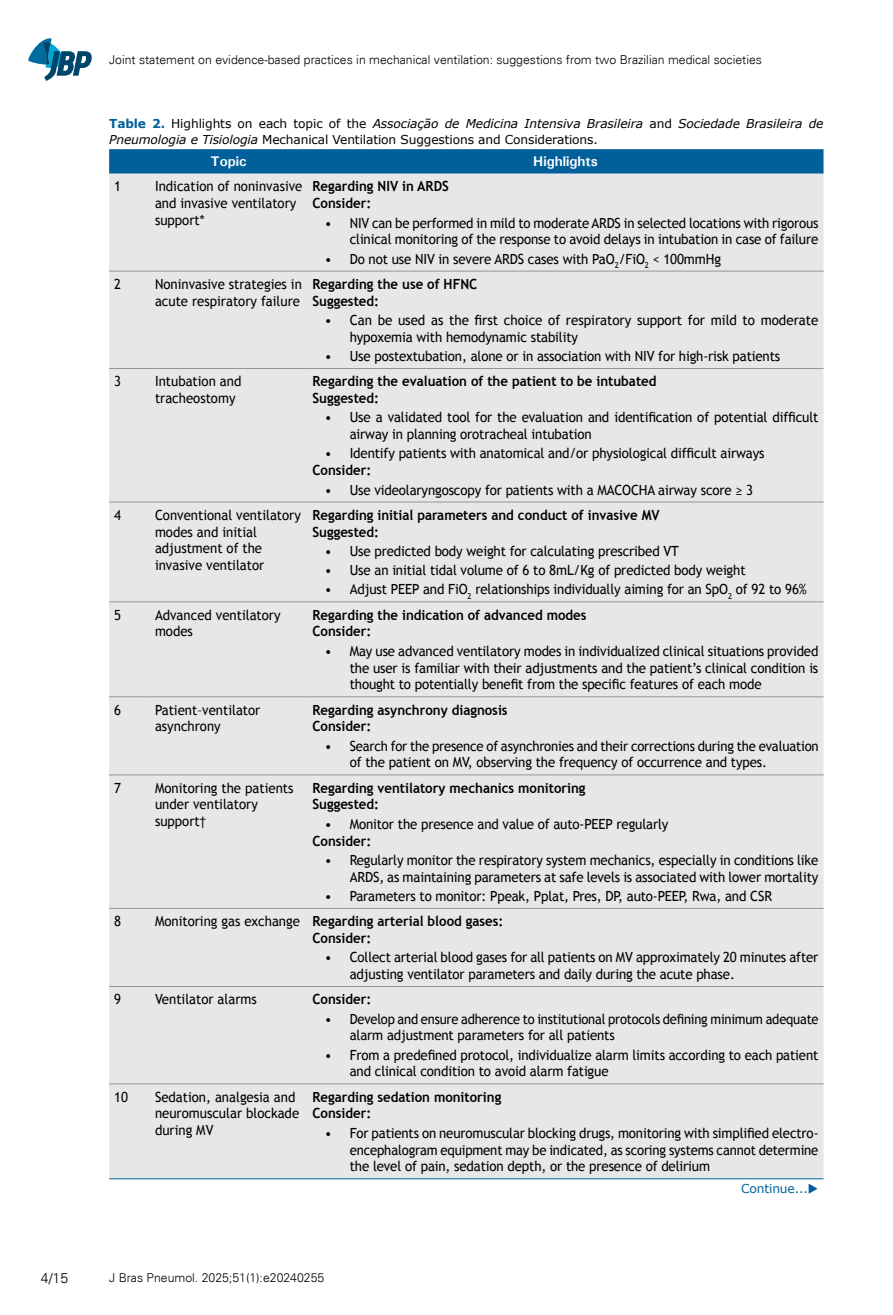
<style>
.page{position:relative;width:893px;height:1315px;background:#fff}
.page>*{position:absolute;margin:0;border:0;box-sizing:border-box;transform-origin:0 0}
.t1{font:14px/16.8px "Trebuchet MS";letter-spacing:-.01em;color:#000;scale:.95 1}
.t2{font:700 14px/16.8px "Trebuchet MS";color:#000;scale:.94 1}
.t3{font:14px/16.8px "Trebuchet MS";letter-spacing:-.01em;color:#000;scale:.94 1}
.t4{font:700 14px "Univers";color:#fff}
.t5{font:300 14px "Univers";color:#000}
.t6{font:italic 12.25px/15.8px "Verdana";letter-spacing:-.01em;color:#000}
.t7{font:300 12.25px "Univers";color:#000}
.t8{font:12.25px "Verdana";letter-spacing:-.01em;color:#01609a}
.s1{font-weight:700;font-style:normal;color:#01609a}
.s2{font-style:normal}
.s3{font-weight:400}
</style>
<div class="page">
<svg style="left:28px;top:38px;width:64px;height:43px"></svg>
<svg style="left:109px;top:149px;width:714px;height:25px;background:#07639c"></svg>
<div style="left:109px;top:174px;width:714px;height:1004px;background:#e6e7e8"></div>
<hr style="left:109px;top:271px;width:41px;height:1px;background:#939598">
<hr style="left:150px;top:271px;width:158px;height:1px;background:#939598">
<hr style="left:308px;top:271px;width:515px;height:1px;background:#939598">
<hr style="left:109px;top:368px;width:41px;height:1px;background:#939598">
<hr style="left:150px;top:368px;width:158px;height:1px;background:#939598">
<hr style="left:308px;top:368px;width:515px;height:1px;background:#939598">
<hr style="left:109px;top:501px;width:41px;height:1px;background:#939598">
<hr style="left:150px;top:501px;width:158px;height:1px;background:#939598">
<hr style="left:308px;top:501px;width:515px;height:1px;background:#939598">
<hr style="left:109px;top:601px;width:41px;height:1px;background:#939598">
<hr style="left:150px;top:601px;width:158px;height:1px;background:#939598">
<hr style="left:308px;top:601px;width:515px;height:1px;background:#939598">
<hr style="left:109px;top:696px;width:41px;height:1px;background:#939598">
<hr style="left:150px;top:696px;width:158px;height:1px;background:#939598">
<hr style="left:308px;top:696px;width:515px;height:1px;background:#939598">
<hr style="left:109px;top:774px;width:41px;height:1px;background:#939598">
<hr style="left:150px;top:774px;width:158px;height:1px;background:#939598">
<hr style="left:308px;top:774px;width:515px;height:1px;background:#939598">
<hr style="left:109px;top:908px;width:41px;height:1px;background:#939598">
<hr style="left:150px;top:908px;width:158px;height:1px;background:#939598">
<hr style="left:308px;top:908px;width:515px;height:1px;background:#939598">
<hr style="left:109px;top:986px;width:41px;height:1px;background:#939598">
<hr style="left:150px;top:986px;width:158px;height:1px;background:#939598">
<hr style="left:308px;top:986px;width:515px;height:1px;background:#939598">
<hr style="left:109px;top:1083px;width:41px;height:1px;background:#939598">
<hr style="left:150px;top:1083px;width:158px;height:1px;background:#939598">
<hr style="left:308px;top:1083px;width:515px;height:1px;background:#939598">
<hr style="left:109px;top:1178px;width:41px;height:1px;background:#01609a">
<hr style="left:150px;top:1178px;width:158px;height:1px;background:#01609a">
<hr style="left:308px;top:1178px;width:515px;height:1px;background:#01609a">
<p class="t7" style="left:109px;top:52px;width:654px">Joint statement on evidence-based practices in mechanical ventilation: suggestions from two Brazilian medical societies</p>
<p class="t6" style="left:109px;top:116px;width:716px"><span class="s1">Table 2.</span> <span class="s2">Highlights on each topic of the</span> Associação de Medicina Intensiva Brasileira <span class="s2">and</span> Sociedade Brasileira de<br>Pneumologia e Tisiologia <span class="s2">Mechanical Ventilation Suggestions and Considerations.</span></p>
<p class="t4" style="left:211px;top:153px;width:37px">Topic</p>
<p class="t4" style="left:533px;top:153px;width:66px">Highlights</p>
<p class="t3" style="left:114px;top:178px;width:9px">1</p>
<p class="t3" style="left:155px;top:178px;width:158px">Indication of noninvasive and invasive ventilatory support*</p>
<p class="t2" style="left:313px;top:178px;width:147px">Regarding NIV in ARDS<br>Consider:</p>
<p class="t1" style="left:325px;top:214px;width:521px;text-align:right">• NIV can be performed in mild to moderate ARDS in selected locations with rigorous clinical monitoring of the response to avoid delays in intubation in case of failure</p>
<p class="t1" style="left:325px;top:250px;width:418px">• Do not use NIV in severe ARDS cases with PaO<sub>2</sub>/FiO<sub>2</sub> &lt; 100mmHg</p>
<p class="t3" style="left:114px;top:276px;width:9px">2</p>
<p class="t3" style="left:155px;top:276px;width:158px">Noninvasive strategies in acute respiratory failure</p>
<p class="t2" style="left:313px;top:275px;width:177px">Regarding the use of HFNC<br>Suggested:</p>
<p class="t1" style="left:350px;top:312px;width:495px;text-indent:-25px">• Can be used as the first choice of respiratory support for mild to moderate hypoxemia with hemodynamic stability</p>
<p class="t1" style="left:325px;top:348px;width:481px">• Use postextubation, alone or in association with NIV for high-risk patients</p>
<p class="t3" style="left:114px;top:373px;width:9px">3</p>
<p class="t3" style="left:155px;top:373px;width:93px">Intubation and tracheostomy</p>
<p class="t2" style="left:313px;top:373px;width:367px">Regarding the evaluation of the patient to be intubated<br>Suggested:</p>
<p class="t1" style="left:350px;top:409px;width:495px;text-indent:-25px">• Use a validated tool for the evaluation and identification of potential difficult airway in planning orotracheal intubation</p>
<p class="t1" style="left:325px;top:445px;width:464px">• Identify patients with anatomical and/or physiological difficult airways</p>
<p class="t2" style="left:313px;top:462px;width:64px">Consider:</p>
<p class="t1" style="left:325px;top:481px;width:452px">• Use videolaryngoscopy for patients with a MACOCHA airway score ≥ 3</p>
<p class="t3" style="left:114px;top:506px;width:9px">4</p>
<p class="t3" style="left:155px;top:506px;width:157px">Conventional ventilatory modes and initial adjustment of the invasive ventilator</p>
<p class="t2" style="left:313px;top:506px;width:371px">Regarding initial parameters and conduct of invasive MV<br>Suggested:</p>
<p class="t1" style="left:325px;top:543px;width:374px">• Use predicted body weight for calculating prescribed VT</p>
<p class="t1" style="left:325px;top:562px;width:444px">• Use an initial tidal volume of 6 to 8mL/Kg of predicted body weight</p>
<p class="t1" style="left:325px;top:581px;width:509px">• Adjust PEEP and FiO<sub>2</sub> relationships individually aiming for an SpO<sub>2</sub> of 92 to 96%</p>
<p class="t3" style="left:114px;top:606px;width:9px">5</p>
<p class="t3" style="left:155px;top:606px;width:135px">Advanced ventilatory modes</p>
<p class="t2" style="left:313px;top:606px;width:293px">Regarding the indication of advanced modes<br>Consider:</p>
<p class="t1" style="left:350px;top:642px;width:495px;text-align:justify;text-indent:-25px">• May use advanced ventilatory modes in individualized clinical situations provided the user is familiar with their adjustments and the patient’s clinical condition is thought to potentially benefit from the specific features of each mode</p>
<p class="t3" style="left:114px;top:701px;width:9px">6</p>
<p class="t3" style="left:155px;top:701px;width:114px">Patient–ventilator asynchrony</p>
<p class="t2" style="left:313px;top:701px;width:209px">Regarding asynchrony diagnosis<br>Consider:</p>
<p class="t1" style="left:350px;top:737px;width:495px;text-indent:-25px">• Search for the presence of asynchronies and their corrections during the evaluation of the patient on MV, observing the frequency of occurrence and types.</p>
<p class="t3" style="left:114px;top:779px;width:9px">7</p>
<p class="t3" style="left:155px;top:779px;width:149px">Monitoring the patients under ventilatory support†</p>
<p class="t2" style="left:313px;top:779px;width:292px">Regarding ventilatory mechanics monitoring<br>Suggested:</p>
<p class="t1" style="left:325px;top:815px;width:363px">• Monitor the presence and value of auto-PEEP regularly</p>
<p class="t2" style="left:313px;top:832px;width:64px">Consider:</p>
<p class="t1" style="left:325px;top:851px;width:521px;text-align:right">• Regularly monitor the respiratory system mechanics, especially in conditions like<br>ARDS, as maintaining parameters at safe levels is associated with lower mortality</p>
<p class="t1" style="left:325px;top:887px;width:472px">• Parameters to monitor: Ppeak, Pplat, Pres, DP, auto-PEEP, Rwa, and CSR</p>
<p class="t3" style="left:114px;top:913px;width:9px">8</p>
<p class="t2" style="left:313px;top:912px;width:204px;text-indent:-158px"><span class="s3">Monitoring gas exchange</span> Regarding arterial blood gases:<br>Consider:</p>
<p class="t1" style="left:350px;top:949px;width:495px;text-indent:-25px">• Collect arterial blood gases for all patients on MV approximately 20 minutes after adjusting ventilator parameters and daily during the acute phase.</p>
<p class="t3" style="left:114px;top:991px;width:9px">9</p>
<p class="t3" style="left:155px;top:991px;width:110px">Ventilator alarms</p>
<p class="t2" style="left:313px;top:991px;width:64px">Consider:</p>
<p class="t1" style="left:350px;top:1010px;width:495px;text-indent:-25px">• Develop and ensure adherence to institutional protocols defining minimum adequate alarm adjustment parameters for all patients</p>
<p class="t1" style="left:350px;top:1046px;width:495px;text-indent:-25px">• From a predefined protocol, individualize alarm limits according to each patient and clinical condition to avoid alarm fatigue</p>
<p class="t3" style="left:114px;top:1088px;width:16px">10</p>
<p class="t3" style="left:155px;top:1088px;width:155px">Sedation, analgesia and neuromuscular blockade during MV</p>
<p class="t2" style="left:313px;top:1088px;width:202px">Regarding sedation monitoring<br>Consider:</p>
<p class="t1" style="left:350px;top:1124px;width:495px;text-align:justify;text-indent:-25px">• For patients on neuromuscular blocking drugs, monitoring with simplified electro&shy;encephalogram equipment may be indicated, as scoring systems cannot determine the level of pain, sedation depth, or the presence of delirium</p>
<p class="t8" style="left:741px;top:1181px;width:79px">Continue...◆</p>
<p class="t5" style="left:41px;top:1269px;width:29px">4/15</p>
<p class="t7" style="left:109px;top:1270px;width:217px">J Bras Pneumol. 2025;51(1):e20240255</p>
</div>
